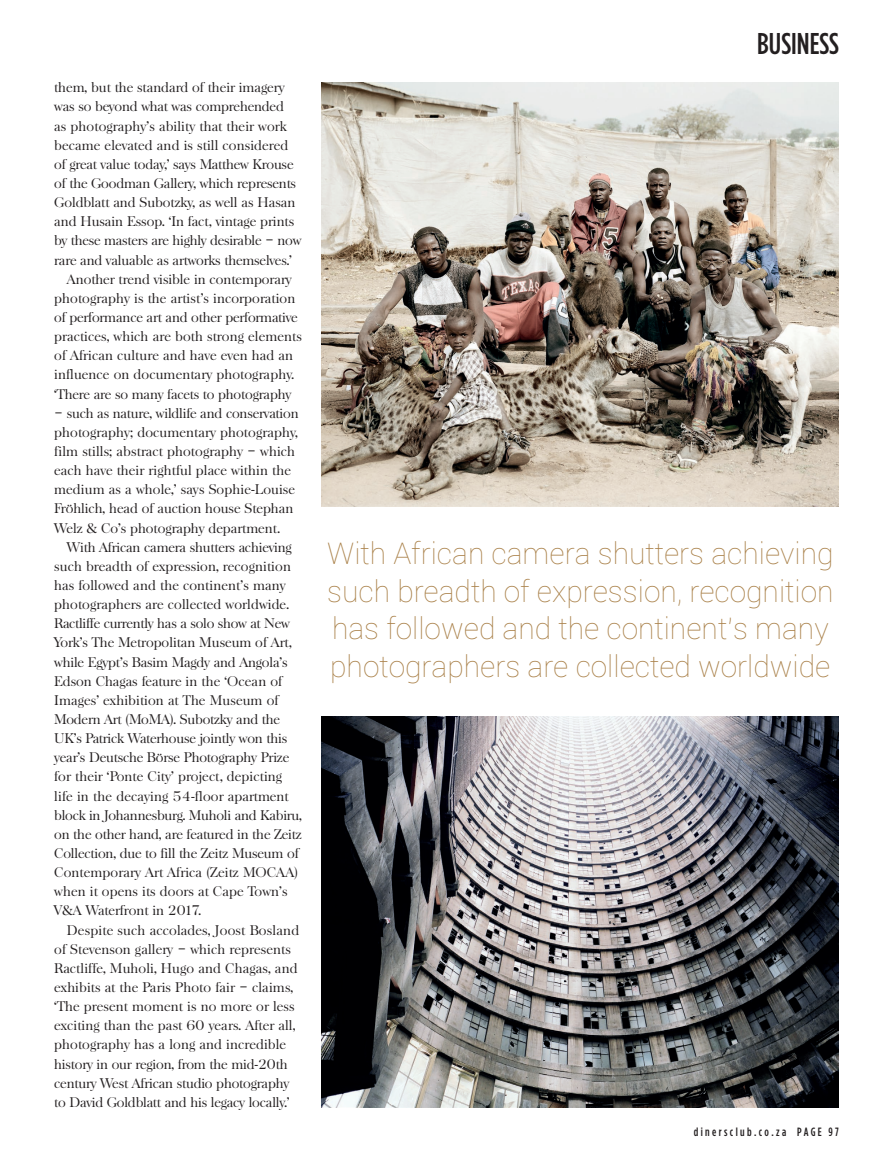
<style>
.page{position:relative;width:893px;height:1170px;background:#fff}
.page>*{position:absolute;margin:0;border:0;box-sizing:border-box;transform-origin:0 0}
.t1{font:100 30px/37.5px "Roboto";color:#a98048}
.t2{font:500 30px "Gotham Condensed";color:#231f20}
.t3{font:300 13.5px/19.2px "Baskerville";color:#231f20}
.t4{font:500 12px "Gotham Condensed";letter-spacing:.2em;color:#231f20}
</style>
<div class="page">
<img style="left:322px;top:716px;width:517px;height:390px">
<img style="left:322px;top:82px;width:517px;height:424px">
<p class="t3" style="left:54px;top:78px;width:232px">them, but the standard of their imagery</p>
<p class="t3" style="left:54px;top:97px;width:231px">was so beyond what was comprehended</p>
<p class="t3" style="left:54px;top:116px;width:234px">as photography’s ability that their work</p>
<p class="t3" style="left:54px;top:135px;width:236px">became elevated and is still considered</p>
<p class="t3" style="left:54px;top:155px;width:241px">of great value today,’ says Matthew Krouse</p>
<p class="t3" style="left:54px;top:174px;width:243px">of the Goodman Gallery, which represents</p>
<p class="t3" style="left:54px;top:193px;width:243px">Goldblatt and Subotzky, as well as Hasan</p>
<p class="t3" style="left:54px;top:212px;width:241px">and Husain Essop. ‘In fact, vintage prints</p>
<p class="t3" style="left:54px;top:231px;width:249px">by these masters are highly desirable – now</p>
<p class="t3" style="left:54px;top:250px;width:239px">rare and valuable as artworks themselves.’</p>
<p class="t3" style="left:67px;top:269px;width:226px">Another trend visible in contemporary</p>
<p class="t3" style="left:54px;top:289px;width:243px">photography is the artist’s incorporation</p>
<p class="t3" style="left:54px;top:308px;width:245px">of performance art and other performative</p>
<p class="t3" style="left:54px;top:327px;width:249px">practices, which are both strong elements</p>
<p class="t3" style="left:54px;top:346px;width:240px">of African culture and have even had an</p>
<p class="t3" style="left:54px;top:365px;width:242px">influence on documentary photography.</p>
<p class="t3" style="left:54px;top:384px;width:239px">‘There are so many facets to photography</p>
<p class="t3" style="left:54px;top:403px;width:246px">– such as nature, wildlife and conservation photography; documentary photography, film stills; abstract photography – which each have their rightful place within the medium as a whole,’ says Sophie-Louise Fröhlich, head of auction house Stephan Welz &amp; Co’s photography department.</p>
<p class="t3" style="left:54px;top:537px;width:249px;text-indent:13px">With African camera shutters achieving such breadth of expression, recognition has followed and the continent’s many photographers are collected worldwide.<br>Ractliffe currently has a solo show at New York’s The Metropolitan Museum of Art, while Egypt’s Basim Magdy and Angola’s Edson Chagas feature in the ‘Ocean of Images’ exhibition at The Museum of Modern Art (MoMA). Subotzky and the UK’s Patrick Waterhouse jointly won this year’s Deutsche Börse Photography Prize for their ‘Ponte City’ project, depicting life in the decaying 54-floor apartment block in Johannesburg. Muholi and Kabiru, on the other hand, are featured in the Zeitz Collection, due to fill the Zeitz Museum of Contemporary Art Africa (Zeitz MOCAA) when it opens its doors at Cape Town’s V&amp;A Waterfront in 2017.</p>
<p class="t3" style="left:54px;top:920px;width:246px;text-indent:13px">Despite such accolades, Joost Bosland of Stevenson gallery – which represents Ractliffe, Muholi, Hugo and Chagas, and exhibits at the Paris Photo fair – claims, ‘The present moment is no more or less exciting than the past 60 years. After all, photography has a long and incredible history in our region, from the mid-20th century West African studio photography to David Goldblatt and his legacy locally.’</p>
<h1 class="t2" style="left:757px;top:27px;width:83px">BUSINESS</h1>
<h1 class="t1" style="left:327px;top:533px;width:508px">With African camera shutters achieving such breadth of expression, recognition has followed and the continent’s many photographers are collected worldwide</h1>
<p class="t4" style="left:694px;top:1124px;width:147px">dinersclub.co.za PAGE 97</p>
</div>
